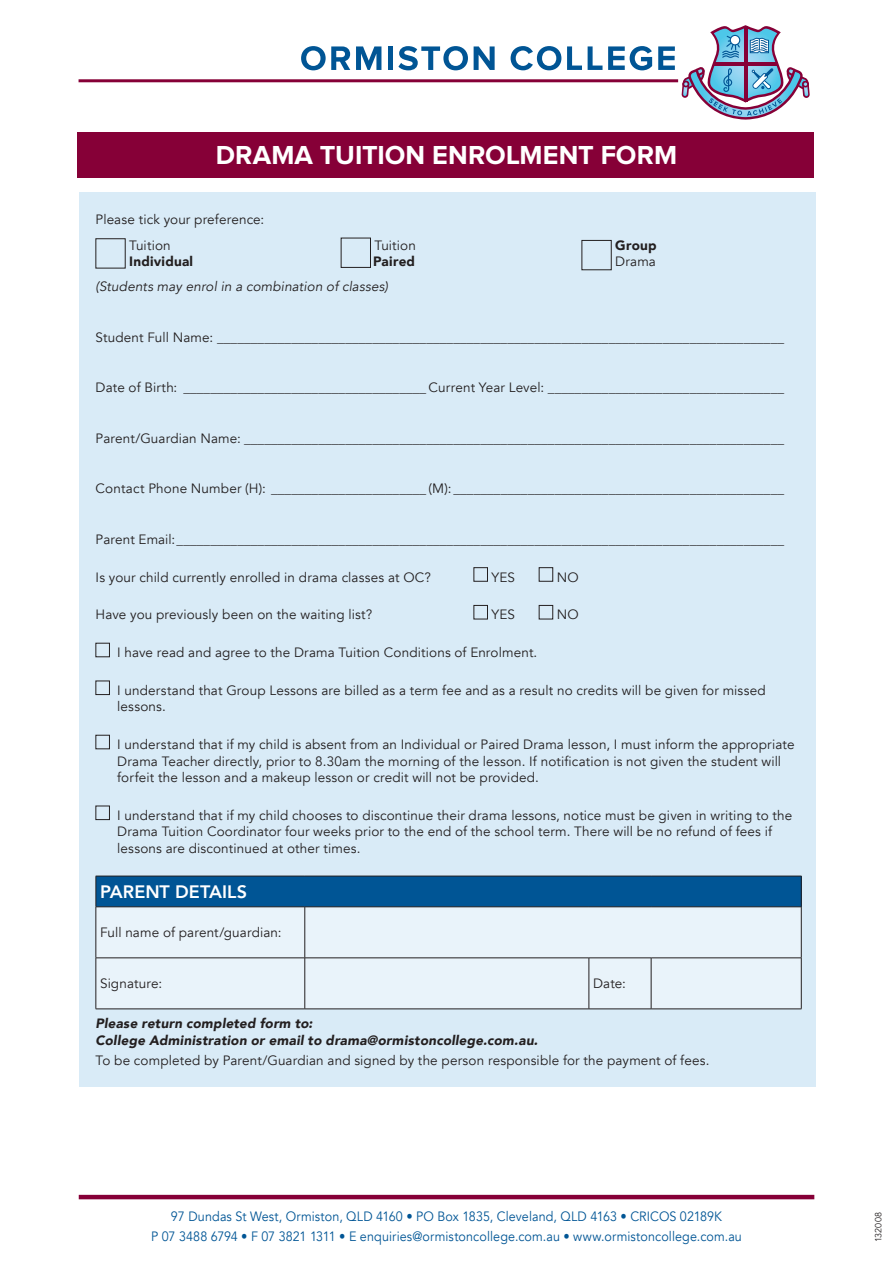
<style>
.page{position:relative;width:893px;height:1263px;background:#fff}
.page>*{position:absolute;margin:0;border:0;box-sizing:border-box;transform-origin:0 0}
.t1{font:700 27px "Proxima Nova A";color:#fff}
.t2{font:800 18px "Avenir";color:#fff}
.t3{font:13.5px/16.5px "Avenir";letter-spacing:.01em;color:#231f20}
.t4{font:13.5px/19.5px "Avenir";letter-spacing:.01em;color:#005595;text-align:center;scale:.93 1}
.t5{font:italic 900 13.5px "Avenir";letter-spacing:.015em;color:#231f20}
.t6{font:italic 13.5px "Avenir";letter-spacing:.01em;color:#231f20}
.t7{font:900 13.5px "Avenir";letter-spacing:.015em;color:#231f20}
.t8{font:9px "Avenir";letter-spacing:.02em;color:#231f20}
</style>
<div class="page">
<hr style="left:79px;top:1195px;width:735px;height:4px;background:#860037">
<svg style="left:301px;top:46px;width:49px;height:24px"></svg>
<svg style="left:356px;top:46px;width:25px;height:24px"></svg>
<div style="left:388px;top:46px;width:5px;height:24px;background:#005595"></div>
<svg style="left:398px;top:46px;width:70px;height:24px"></svg>
<svg style="left:474px;top:46px;width:21px;height:24px"></svg>
<svg style="left:511px;top:46px;width:50px;height:24px"></svg>
<svg style="left:567px;top:46px;width:15px;height:24px"></svg>
<svg style="left:588px;top:46px;width:14px;height:24px"></svg>
<svg style="left:608px;top:46px;width:44px;height:24px"></svg>
<svg style="left:658px;top:46px;width:17px;height:24px"></svg>
<svg style="left:681px;top:25px;width:129px;height:95px"></svg>
<hr style="left:79px;top:79px;width:599px;height:3px;background:#860037">
<div style="left:77px;top:133px;width:737px;height:45px;background:#860037"></div>
<div style="left:79px;top:192px;width:737px;height:894px;background:#d9ebf7"></div>
<div style="left:341px;top:238px;width:30px;height:30px;border:1px solid #231f20"></div>
<div style="left:474px;top:567px;width:14px;height:14px;border:1px solid #231f20"></div>
<div style="left:539px;top:567px;width:14px;height:14px;border:1px solid #231f20"></div>
<div style="left:474px;top:605px;width:14px;height:14px;border:1px solid #231f20"></div>
<div style="left:539px;top:605px;width:14px;height:14px;border:1px solid #231f20"></div>
<div style="left:96px;top:643px;width:14px;height:14px;border:1px solid #231f20"></div>
<div style="left:96px;top:681px;width:14px;height:14px;border:1px solid #231f20"></div>
<div style="left:96px;top:735px;width:14px;height:14px;border:1px solid #231f20"></div>
<div style="left:96px;top:806px;width:14px;height:14px;border:1px solid #231f20"></div>
<div style="left:96px;top:876px;width:705px;height:31px;background:#005595"></div>
<div style="left:97px;top:907px;width:704px;height:102px;background:#e9f3fa"></div>
<hr style="left:96px;top:876px;width:209px;height:1px;background:#231f20">
<hr style="left:96px;top:876px;width:1px;height:30px;background:#231f20">
<hr style="left:305px;top:876px;width:284px;height:1px;background:#231f20">
<hr style="left:589px;top:876px;width:62px;height:1px;background:#231f20">
<hr style="left:651px;top:876px;width:150px;height:1px;background:#231f20">
<hr style="left:801px;top:876px;width:1px;height:30px;background:#231f20">
<hr style="left:96px;top:906px;width:209px;height:1px;background:#231f20">
<hr style="left:96px;top:907px;width:1px;height:51px;background:#231f20">
<hr style="left:305px;top:906px;width:284px;height:1px;background:#231f20">
<hr style="left:305px;top:907px;width:1px;height:51px;background:#231f20">
<hr style="left:589px;top:906px;width:62px;height:1px;background:#231f20">
<hr style="left:651px;top:906px;width:150px;height:1px;background:#231f20">
<hr style="left:801px;top:907px;width:1px;height:51px;background:#231f20">
<hr style="left:96px;top:957px;width:209px;height:1px;background:#231f20">
<hr style="left:96px;top:958px;width:1px;height:51px;background:#231f20">
<hr style="left:305px;top:957px;width:284px;height:1px;background:#231f20">
<hr style="left:305px;top:958px;width:1px;height:51px;background:#231f20">
<hr style="left:589px;top:957px;width:62px;height:1px;background:#231f20">
<hr style="left:589px;top:958px;width:1px;height:51px;background:#231f20">
<hr style="left:651px;top:957px;width:150px;height:1px;background:#231f20">
<hr style="left:651px;top:958px;width:1px;height:51px;background:#231f20">
<hr style="left:801px;top:958px;width:1px;height:51px;background:#231f20">
<hr style="left:96px;top:1009px;width:209px;height:1px;background:#231f20">
<hr style="left:305px;top:1009px;width:284px;height:1px;background:#231f20">
<hr style="left:589px;top:1009px;width:62px;height:1px;background:#231f20">
<hr style="left:651px;top:1009px;width:150px;height:1px;background:#231f20">
<p class="t1" style="left:216px;top:139px;width:463px">DRAMA TUITION ENROLMENT FORM</p>
<p class="t3" style="left:96px;top:211px;width:170px">Please tick your preference:</p>
<p class="t3" style="left:129px;top:237px;width:43px">Tuition</p>
<p class="t3" style="left:374px;top:237px;width:43px">Tuition</p>
<p class="t7" style="left:615px;top:233px;width:43px">Group</p>
<p class="t7" style="left:129px;top:250px;width:65px">Individual</p>
<p class="t7" style="left:373px;top:250px;width:44px">Paired</p>
<p class="t3" style="left:615px;top:253px;width:42px">Drama</p>
<p class="t6" style="left:96px;top:278px;width:294px">(Students may enrol in a combination of classes)</p>
<p class="t3" style="left:96px;top:329px;width:690px">Student Full Name: ____________________________________________________________________________________</p>
<p class="t3" style="left:96px;top:379px;width:690px">Date of Birth: ____________________________________ Current Year Level: ___________________________________</p>
<p class="t3" style="left:96px;top:430px;width:690px">Parent/Guardian Name: ________________________________________________________________________________</p>
<p class="t3" style="left:96px;top:480px;width:690px">Contact Phone Number (H): _______________________ (M): _________________________________________________</p>
<p class="t3" style="left:96px;top:531px;width:690px">Parent Email:__________________________________________________________________________________________</p>
<p class="t3" style="left:96px;top:569px;width:337px">Is your child currently enrolled in drama classes at OC?</p>
<p class="t3" style="left:491px;top:569px;width:25px">YES</p>
<p class="t3" style="left:557px;top:569px;width:23px">NO</p>
<p class="t3" style="left:96px;top:607px;width:278px">Have you previously been on the waiting list?</p>
<p class="t3" style="left:491px;top:607px;width:25px">YES</p>
<p class="t3" style="left:557px;top:607px;width:23px">NO</p>
<p class="t3" style="left:117px;top:644px;width:422px">I have read and agree to the Drama Tuition Conditions of Enrolment.</p>
<p class="t3" style="left:117px;top:682px;width:650px">I understand that Group Lessons are billed as a term fee and as a result no credits will be given for missed lessons.</p>
<p class="t3" style="left:117px;top:736px;width:679px">I understand that if my child is absent from an Individual or Paired Drama lesson, I must inform the appropriate<br>Drama Teacher directly, prior to 8.30am the morning of the lesson. If notification is not given the student will forfeit the lesson and a makeup lesson or credit will not be provided.</p>
<p class="t3" style="left:117px;top:807px;width:677px">I understand that if my child chooses to discontinue their drama lessons, notice must be given in writing to the<br>Drama Tuition Coordinator four weeks prior to the end of the school term. There will be no refund of fees if lessons are discontinued at other times.</p>
<p class="t2" style="left:100px;top:878px;width:149px">PARENT DETAILS</p>
<p class="t3" style="left:100px;top:924px;width:183px">Full name of parent/guardian:</p>
<p class="t3" style="left:100px;top:975px;width:64px">Signature:</p>
<p class="t3" style="left:593px;top:975px;width:34px">Date:</p>
<p class="t5" style="left:96px;top:1012px;width:219px">Please return completed form to:</p>
<p class="t5" style="left:96px;top:1029px;width:444px">College Administration or email to drama@ormistoncollege.com.au.</p>
<p class="t3" style="left:96px;top:1053px;width:615px">To be completed by Parent/Guardian and signed by the person responsible for the payment of fees.</p>
<p class="t4" style="left:151px;top:1207px;width:637px">97 Dundas St West, Ormiston, QLD 4160 • PO Box 1835, Cleveland, QLD 4163 • CRICOS 02189K<br>P 07 3488 6794 • F 07 3821 1311 • E enquiries@ormistoncollege.com.au • www.ormistoncollege.com.au</p>
<p class="t8" style="left:873px;top:1242px;width:32px;rotate:-90deg">132008</p>
</div>
